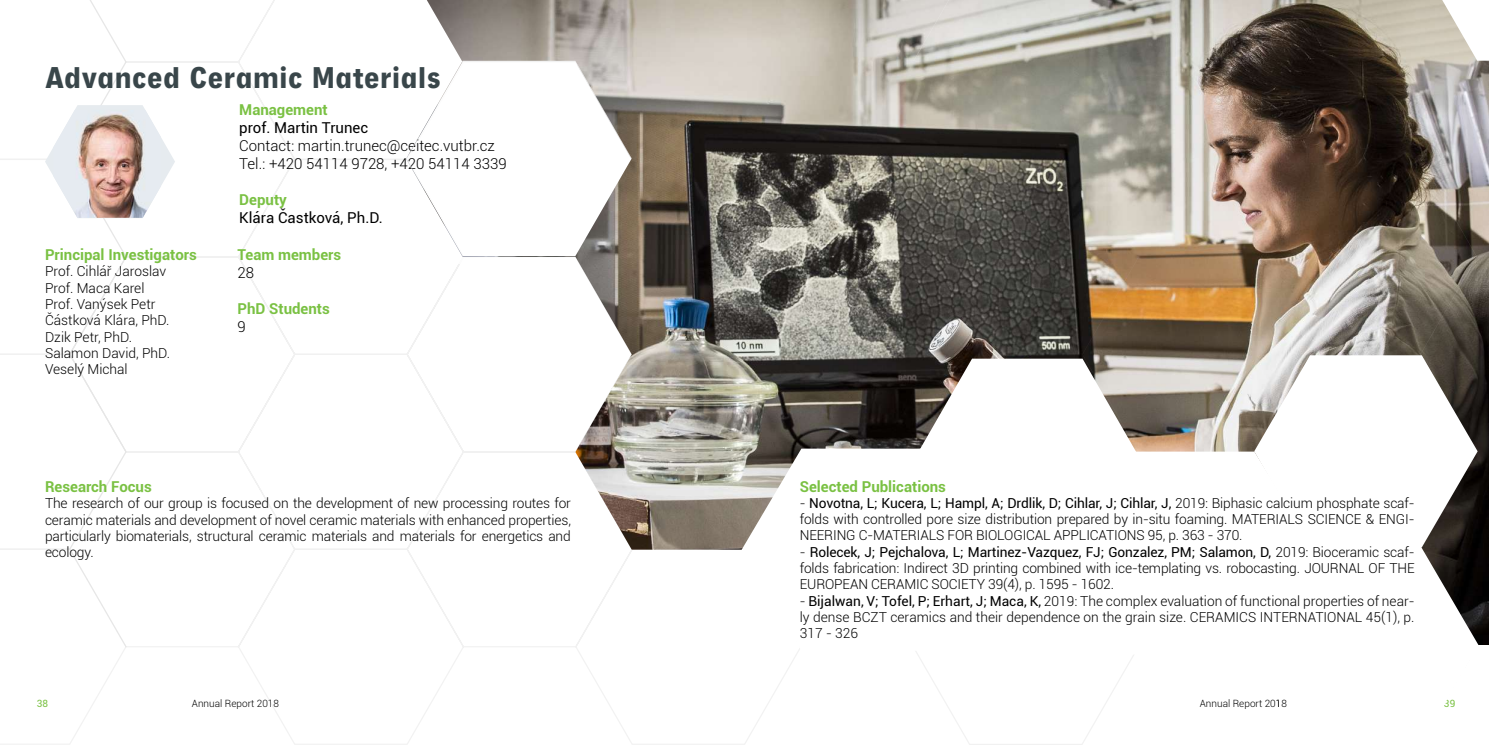
<style>
.page{position:relative;width:1489px;height:745px;background:#fff}
.page>*{position:absolute;margin:0;border:0;box-sizing:border-box;transform-origin:0 0}
.t1{font:900 31.25px "Neuzeit Grotesk Cond W01";color:#39464a}
.t2{font:700 15px "Roboto";color:#7ac143}
.t3{font:300 15px/18px "Roboto";color:#000}
.t4{font:15px "Roboto";color:#000}
.t5{font:300 13.75px/16.2px "Roboto";letter-spacing:-.01em;color:#000;text-align:justify}
.t6{font:300 10px "Roboto";color:#000}
.t7{font:10px "Roboto";color:#7ac143}
.s1{font-weight:400}
</style>
<div class="page">
<svg style="left:0;top:0;width:127px;height:744px"></svg>
<svg style="left:45px;top:105px;width:130px;height:113px"></svg>
<img style="left:53px;top:110px;width:108px;height:108px">
<img style="left:406px;top:0;width:1082px;height:668px">
<svg style="left:741px;top:448px;width:239px;height:202px"></svg>
<svg style="left:1067px;top:451px;width:187px;height:203px"></svg>
<svg style="left:1254px;top:355px;width:223px;height:190px"></svg>
<svg style="left:916px;top:358px;width:221px;height:192px"></svg>
<svg style="left:1245px;top:545px;width:233px;height:123px"></svg>
<div style="left:1470px;top:645px;width:18px;height:43px;background:#fff"></div>
<h1 class="t1" style="left:45px;top:60px;width:397px">Advanced Ceramic Materials</h1>
<p class="t2" style="left:45px;top:244px;width:153px">Principal Investigators</p>
<p class="t5" style="left:45px;top:263px;width:127px;text-align:left">Prof. Cihlář Jaroslav<br>Prof. Maca Karel<br>Prof. Vanýsek Petr<br>Částková Klára, PhD.<br>Dzik Petr, PhD.<br>Salamon David, PhD.<br>Veselý Michal</p>
<p class="t2" style="left:239px;top:99px;width:90px">Management</p>
<p class="t4" style="left:239px;top:117px;width:130px">prof. Martin Trunec</p>
<p class="t3" style="left:239px;top:136px;width:269px">Contact: martin.trunec@ceitec.vutbr.cz<br>Tel.: +420 54114 9728, +420 54114 3339</p>
<p class="t2" style="left:239px;top:189px;width:49px">Deputy</p>
<p class="t4" style="left:239px;top:207px;width:145px">Klára Častková, Ph.D.</p>
<p class="t2" style="left:237px;top:243px;width:105px">Team members</p>
<p class="t3" style="left:237px;top:262px;width:18px">28</p>
<p class="t2" style="left:237px;top:297px;width:94px">PhD Students</p>
<p class="t3" style="left:237px;top:316px;width:10px">9</p>
<p class="t2" style="left:45px;top:475px;width:108px">Research Focus</p>
<p class="t5" style="left:45px;top:494px;width:527px">The research of our group is focused on the development of new processing routes for ceramic materials and development of novel ceramic materials with enhanced properties, particularly biomaterials, structural ceramic materials and materials for energetics and ecology.</p>
<p class="t2" style="left:799px;top:475px;width:148px">Selected Publications</p>
<p class="t5" style="left:799px;top:494px;width:616px">- <span class="s1">Novotna, L; Kucera, L; Hampl, A; Drdlik, D; Cihlar, J; Cihlar, J,</span> 2019: Biphasic calcium phosphate scaf&shy;folds with controlled pore size distribution prepared by in-situ foaming. MATERIALS SCIENCE &amp; ENGI-NEERING C-MATERIALS FOR BIOLOGICAL APPLICATIONS 95, p. 363 - 370.</p>
<p class="t5" style="left:799px;top:543px;width:616px">- <span class="s1">Rolecek, J; Pejchalova, L; Martinez-Vazquez, FJ; Gonzalez, PM; Salamon, D,</span> 2019: Bioceramic scaf&shy;folds fabrication: Indirect 3D printing combined with ice-templating vs. robocasting. JOURNAL OF THE EUROPEAN CERAMIC SOCIETY 39(4), p. 1595 - 1602.</p>
<p class="t5" style="left:799px;top:591px;width:616px">- <span class="s1">Bijalwan, V; Tofel, P; Erhart, J; Maca, K,</span> 2019: The complex evaluation of functional properties of near&shy;ly dense BCZT ceramics and their dependence on the grain size. CERAMICS INTERNATIONAL 45(1), p.<br>317 - 326</p>
<p class="t7" style="left:37px;top:696px;width:13px">38</p>
<p class="t6" style="left:192px;top:696px;width:89px">Annual Report 2018</p>
<p class="t6" style="left:1199px;top:696px;width:89px">Annual Report 2018</p>
<p class="t7" style="left:1443px;top:696px;width:13px">39</p>
</div>
